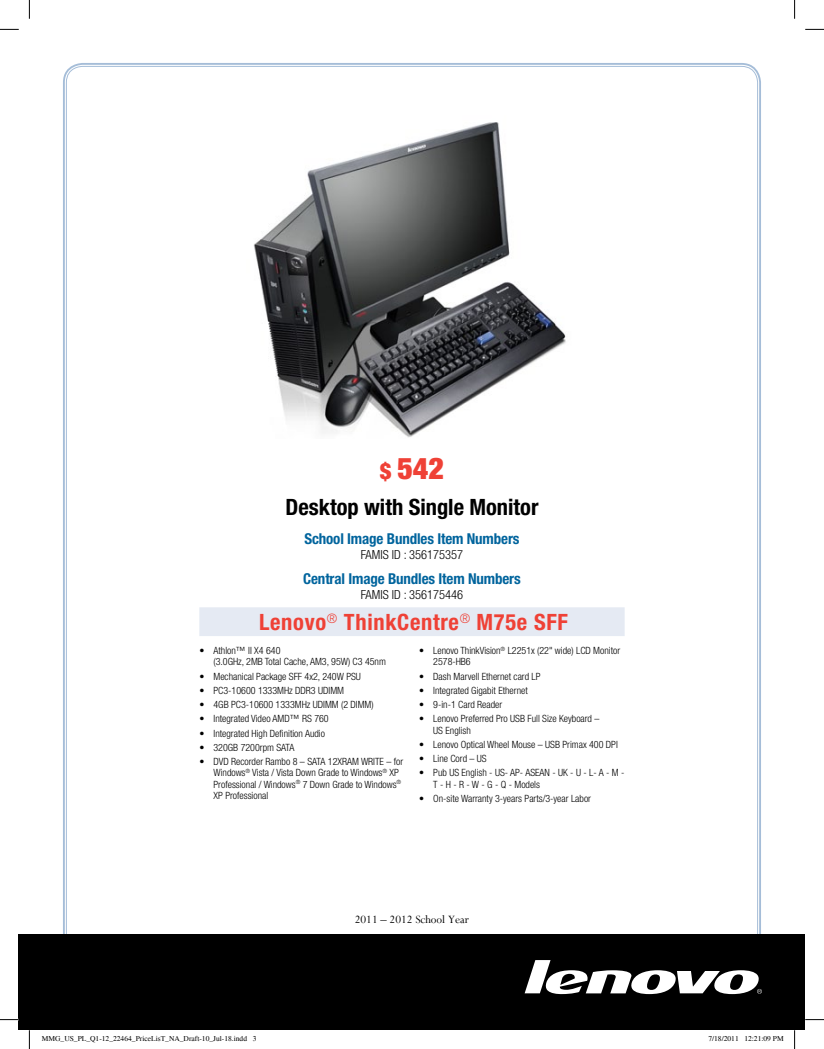
<style>
.page{position:relative;width:824px;height:1049px;background:#fff}
.page>*{position:absolute;margin:0;border:0;box-sizing:border-box;transform-origin:0 0}
.t1{font:900 condensed 30px "Helvetica Neue";color:#ef4136}
.t2{font:700 condensed 22.5px "Helvetica Neue";letter-spacing:.03em;color:#ef4136}
.t3{font:700 condensed 22.5px "Helvetica Neue";color:#000}
.t4{font:700 condensed 15px "Helvetica Neue";letter-spacing:-.01em;color:#00649d}
.t5{font:300 condensed 12.5px "Helvetica Neue";color:#000}
.t6{font:12.5px "Perpetua";color:#000}
.t7{font:300 condensed 10px/11.2px "Helvetica Neue";color:#000}
.t8{font:7.5px "Times";color:#000}
.s1{font-size:22.5px}
</style>
<div class="page">
<div style="left:19px;top:934px;width:786px;height:96px;background:#000"></div>
<svg style="left:524px;top:960px;width:238px;height:34px"></svg>
<div style="left:199px;top:607px;width:425px;height:29px;background:#e5eaf3"></div>
<img style="left:253px;top:122px;width:313px;height:316px">
<svg style="left:0;top:29px;width:19px;height:1px"></svg>
<svg style="left:805px;top:29px;width:19px;height:1px"></svg>
<svg style="left:0;top:1019px;width:19px;height:1px"></svg>
<svg style="left:805px;top:1019px;width:19px;height:1px"></svg>
<svg style="left:29px;top:0;width:1px;height:19px"></svg>
<svg style="left:29px;top:1030px;width:1px;height:19px"></svg>
<svg style="left:794px;top:0;width:1px;height:19px"></svg>
<svg style="left:794px;top:1030px;width:1px;height:19px"></svg>
<h1 class="t1" style="left:380px;top:450px;width:66px"><span class="s1">$</span> 542</h1>
<h2 class="t3" style="left:285px;top:493px;width:255px">desktop with Single Monitor</h2>
<h3 class="t4" style="left:304px;top:529px;width:216px">School Image Bundles Item Numbers</h3>
<p class="t5" style="left:361px;top:547px;width:104px">FAMIS ID : 356175357</p>
<h3 class="t4" style="left:303px;top:569px;width:219px">Central Image Bundles Item Numbers</h3>
<p class="t5" style="left:361px;top:587px;width:104px">FAMIS ID : 356175446</p>
<h2 class="t2" style="left:259px;top:609px;width:310px">Lenovo<sup>®</sup> ThinkCentre<sup>®</sup> M75e SFF</h2>
<p class="t7" style="left:213px;top:645px;width:174px;text-indent:-14px">• Athlon™ II X4 640<br>(3.0GHz, 2MB Total Cache, AM3, 95W) C3 45nm</p>
<p class="t7" style="left:199px;top:670px;width:163px">• Mechanical Package SFF 4x2, 240W PSU</p>
<p class="t7" style="left:199px;top:684px;width:146px">• PC3-10600 1333MHz DDR3 UDIMM</p>
<p class="t7" style="left:199px;top:699px;width:176px">• 4GB PC3-10600 1333MHz UDIMM (2 DIMM)</p>
<p class="t7" style="left:199px;top:713px;width:131px">• Integrated Video AMD™ RS 760</p>
<p class="t7" style="left:199px;top:727px;width:127px">• Integrated High Definition Audio</p>
<p class="t7" style="left:199px;top:741px;width:97px">• 320GB 7200rpm SATA</p>
<p class="t7" style="left:213px;top:756px;width:191px;text-indent:-14px">• DVD Recorder Rambo 8 – SATA 12XRAM WRITE – for Windows<sup>®</sup> Vista / Vista Down Grade to Windows<sup>®</sup> XP Professional / Windows<sup>®</sup> 7 Down Grade to Windows<sup>® </sup>XP Professional</p>
<p class="t7" style="left:433px;top:645px;width:188px;text-indent:-14px">• Lenovo ThinkVision<sup>®</sup> L2251x (22" wide) LCD Monitor<br>2578-HB6</p>
<p class="t7" style="left:419px;top:670px;width:123px">• Dash Marvell Ethernet card LP</p>
<p class="t7" style="left:419px;top:684px;width:110px">• Integrated Gigabit Ethernet</p>
<p class="t7" style="left:419px;top:699px;width:85px">• 9-in-1 Card Reader</p>
<p class="t7" style="left:433px;top:713px;width:168px;text-indent:-14px">• Lenovo Preferred Pro USB Full Size Keyboard –<br>US English</p>
<p class="t7" style="left:419px;top:738px;width:200px">• Lenovo Optical Wheel Mouse – USB Primax 400 DPI</p>
<p class="t7" style="left:419px;top:753px;width:69px">• Line Cord – US</p>
<p class="t7" style="left:433px;top:767px;width:193px;text-indent:-14px">• Pub US English - US- AP- ASEAN - UK - U - L- A - M -<br>T - H - R - W - G - Q - Models</p>
<p class="t7" style="left:419px;top:792px;width:173px">• On-site Warranty 3-years Parts/3-year Labor</p>
<p class="t6" style="left:355px;top:912px;width:116px">2011 – 2012 School Year</p>
<p class="t8" style="left:42px;top:1035px;width:216px">MMG_US_PL_Q1-12_22464_PriceLisT_NA_Draft-10_Jul-18.indd 3</p>
<p class="t8" style="left:708px;top:1035px;width:77px">7/18/2011 12:21:09 PM</p>
</div>
